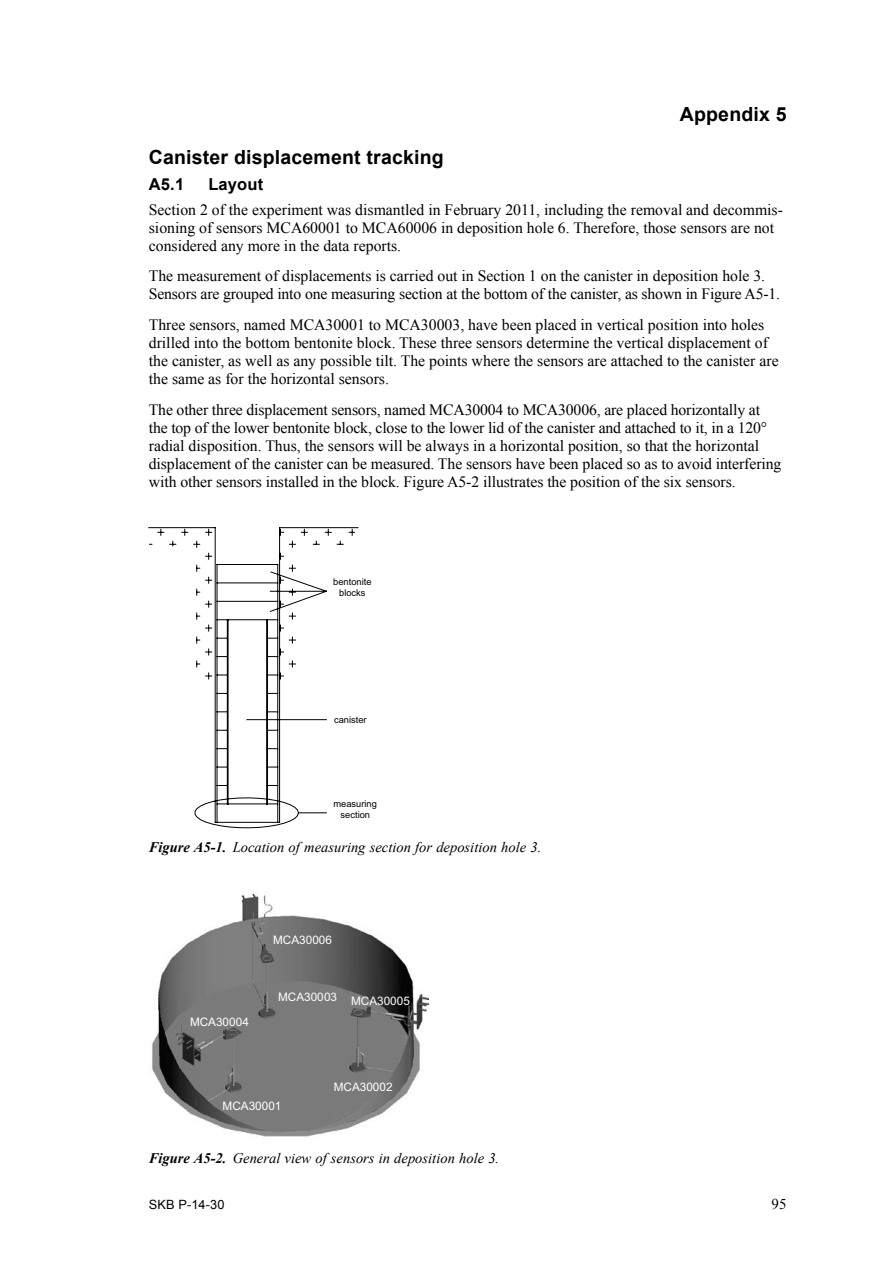
<style>
.page{position:relative;width:893px;height:1263px;background:#fff}
.page>*{position:absolute;margin:0;border:0;box-sizing:border-box;transform-origin:0 0}
.t1{font:700 19.5px "Arial";letter-spacing:.01em;color:#000}
.t2{font:700 16.5px "Arial";letter-spacing:.01em;color:#000}
.t3{font:15.75px/18px "Times New Roman";color:#000}
.t4{font:15px "Times New Roman";color:#000}
.t5{font:italic 14.55px "Times New Roman";color:#000}
.t6{font:12.75px "Arial";letter-spacing:.01em;color:#000}
.t7{font:11.7px "Arial";color:#fff}
.t8{font:9.3px/11.1px "Arial";color:#000;text-align:center}
.s1{font-weight:700}
</style>
<div class="page">
<svg style="left:148px;top:527px;width:211px;height:301px"></svg>
<img style="left:152px;top:893px;width:277px;height:244px">
<p class="t1" style="left:680px;top:101px;width:108px">Appendix 5</p>
<p class="t1" style="left:149px;top:144px;width:296px">Canister displacement tracking</p>
<p class="t2" style="left:149px;top:173px;width:37px">A5.1</p>
<p class="t2" style="left:208px;top:173px;width:56px">Layout</p>
<p class="t3" style="left:149px;top:200px;width:636px">Section 2 of the experiment was dismantled in February 2011, including the removal and decommis&shy;sioning of sensors MCA60001 to MCA60006 in deposition hole 6. Therefore, those sensors are not considered any more in the data reports.</p>
<p class="t3" style="left:149px;top:267px;width:633px">The measurement of displacements is carried out in Section 1 on the canister in deposition hole 3.<br>Sensors are grouped into one measuring section at the bottom of the canister, as shown in Figure A5-1.</p>
<p class="t3" style="left:149px;top:316px;width:631px">Three sensors, named MCA30001 to MCA30003, have been placed in vertical position into holes drilled into the bottom bentonite block. These three sensors determine the vertical displacement of the canister, as well as any possible tilt. The points where the sensors are attached to the canister are the same as for the horizontal sensors.</p>
<p class="t3" style="left:149px;top:400px;width:634px">The other three displacement sensors, named MCA30004 to MCA30006, are placed horizontally at the top of the lower bentonite block, close to the lower lid of the canister and attached to it, in a 120° radial disposition. Thus, the sensors will be always in a horizontal position, so that the horizontal displacement of the canister can be measured. The sensors have been placed so as to avoid interfering with other sensors installed in the block. Figure A5-2 illustrates the position of the six sensors.</p>
<p class="t8" style="left:333px;top:576px;width:40px">bentonite blocks</p>
<p class="t8" style="left:334px;top:714px;width:34px">canister</p>
<p class="t8" style="left:333px;top:798px;width:45px">measuring</p>
<p class="t8" style="left:341px;top:809px;width:31px">section</p>
<p class="t5" style="left:149px;top:837px;width:394px"><span class="s1">Figure A5-1.</span> Location of measuring section for deposition hole 3.</p>
<p class="t7" style="left:190px;top:1014px;width:60px">MCA30004</p>
<p class="t7" style="left:273px;top:932px;width:60px">MCA30006</p>
<p class="t7" style="left:278px;top:989px;width:60px">MCA30003</p>
<p class="t7" style="left:351px;top:993px;width:60px">MCA30005</p>
<p class="t7" style="left:334px;top:1079px;width:60px">MCA30002</p>
<p class="t7" style="left:223px;top:1098px;width:60px">MCA30001</p>
<p class="t5" style="left:149px;top:1148px;width:352px"><span class="s1">Figure A5-2.</span> General view of sensors in deposition hole 3.</p>
<p class="t6" style="left:149px;top:1196px;width:77px">SKB P-14-30</p>
<p class="t4" style="left:772px;top:1194px;width:17px">95</p>
</div>
